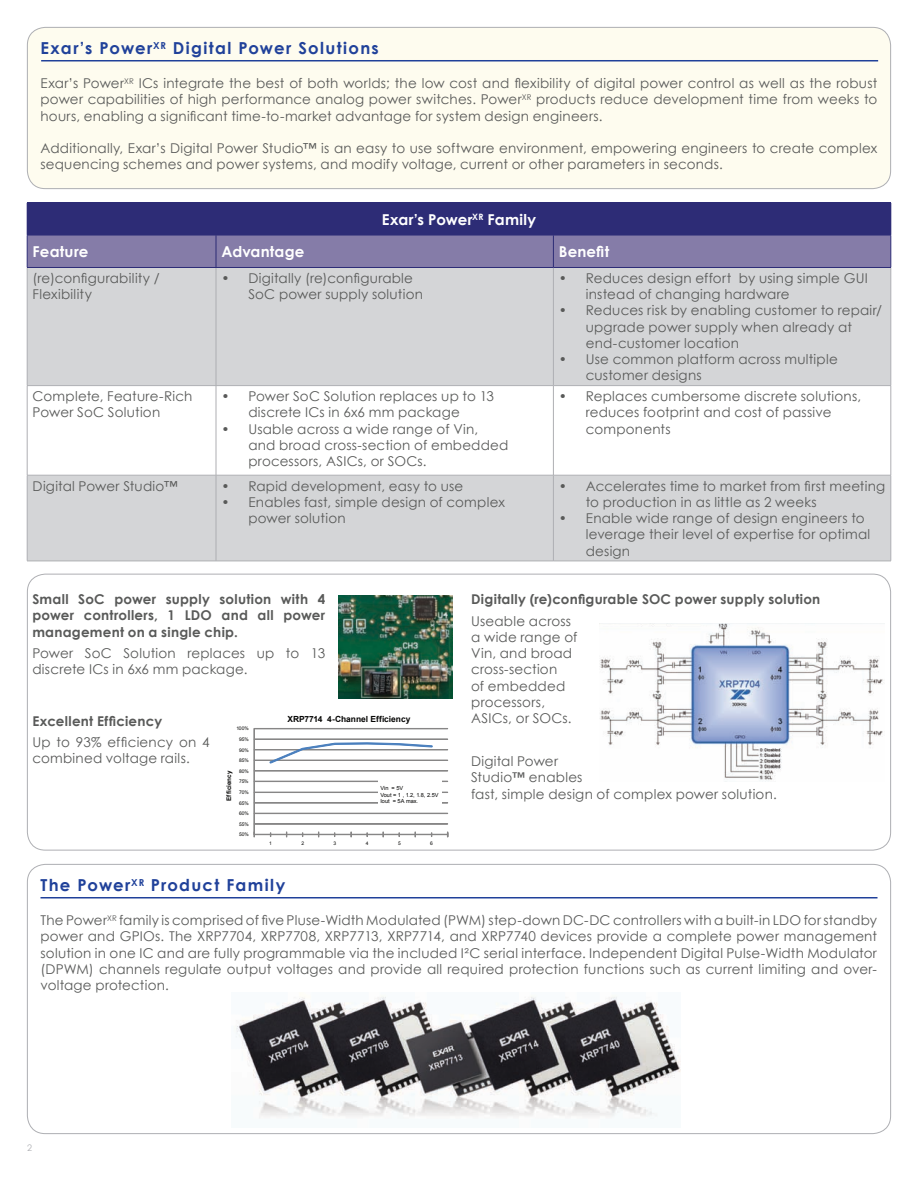
<style>
.page{position:relative;width:918px;height:1188px;background:#fff}
.page>*{position:absolute;margin:0;border:0;box-sizing:border-box;transform-origin:0 0}
.t1{font:700 16.5px "Century Gothic";letter-spacing:.08em;color:#20419a}
.t2{font:700 15px "Century Gothic";letter-spacing:.01em;color:#fff}
.t3{font:13.5px/16.2px "Century Gothic";letter-spacing:.015em;color:#595a59}
.t4{font:700 13.5px/16.2px "Century Gothic";letter-spacing:.02em;color:#595a59;text-align:justify}
.t5{font:9px "Century Gothic";color:#aeafb3}
.t6{font:700 8.4px "Arial";letter-spacing:-.005em;color:#050504}
.t7{font:700 6.3px "Arial";letter-spacing:-.005em;color:#050504}
.t8{font:5.7px/6.8px "Arial";letter-spacing:-.005em;color:#050504}
.t9{font:4.95px "Arial";letter-spacing:.005em;color:#050504}
.s1{font-weight:700}
</style>
<div class="page">
<div style="left:27px;top:27px;width:864px;height:162px;background:#fefcef;border-radius:18px"></div>
<div style="left:27px;top:27px;width:864px;height:162px;border:1px solid #aeafb3;border-radius:18px"></div>
<hr style="left:41px;top:60px;width:837px;height:1px;background:#20419a">
<hr style="left:40px;top:897px;width:838px;height:1px;background:#20419a">
<div style="left:27px;top:203px;width:864px;height:32px;background:#2d2c76"></div>
<div style="left:28px;top:236px;width:863px;height:31px;background:#857ca8"></div>
<div style="left:28px;top:268px;width:863px;height:293px;background:#d4d5d7"></div>
<svg style="left:28px;top:386px;width:863px;height:89px"></svg>
<hr style="left:27px;top:268px;width:1px;height:117px;background:#aeafb3">
<hr style="left:216px;top:268px;width:1px;height:117px;background:#aeafb3">
<hr style="left:553px;top:268px;width:1px;height:117px;background:#aeafb3">
<hr style="left:891px;top:268px;width:1px;height:117px;background:#aeafb3">
<hr style="left:27px;top:385px;width:189px;height:1px;background:#aeafb3">
<hr style="left:27px;top:386px;width:1px;height:89px;background:#aeafb3">
<hr style="left:216px;top:385px;width:337px;height:1px;background:#aeafb3">
<hr style="left:216px;top:386px;width:1px;height:89px;background:#aeafb3">
<hr style="left:553px;top:385px;width:338px;height:1px;background:#aeafb3">
<hr style="left:553px;top:386px;width:1px;height:89px;background:#aeafb3">
<hr style="left:891px;top:386px;width:1px;height:89px;background:#aeafb3">
<hr style="left:27px;top:475px;width:189px;height:1px;background:#aeafb3">
<hr style="left:27px;top:475px;width:1px;height:86px;background:#aeafb3">
<hr style="left:216px;top:475px;width:337px;height:1px;background:#aeafb3">
<hr style="left:216px;top:475px;width:1px;height:86px;background:#aeafb3">
<hr style="left:553px;top:475px;width:338px;height:1px;background:#aeafb3">
<hr style="left:553px;top:475px;width:1px;height:86px;background:#aeafb3">
<hr style="left:891px;top:475px;width:1px;height:86px;background:#aeafb3">
<hr style="left:27px;top:561px;width:189px;height:1px;background:#aeafb3">
<hr style="left:216px;top:561px;width:337px;height:1px;background:#aeafb3">
<hr style="left:553px;top:561px;width:338px;height:1px;background:#aeafb3">
<hr style="left:27px;top:235px;width:1px;height:32px;background:#2d2c76">
<hr style="left:891px;top:235px;width:1px;height:32px;background:#2d2c76">
<hr style="left:27px;top:267px;width:189px;height:1px;background:#2d2c76">
<hr style="left:553px;top:267px;width:338px;height:1px;background:#2d2c76">
<hr style="left:27px;top:202px;width:189px;height:1px;background:#2d2c76">
<hr style="left:216px;top:202px;width:337px;height:1px;background:#2d2c76">
<hr style="left:553px;top:202px;width:338px;height:1px;background:#2d2c76">
<hr style="left:891px;top:203px;width:1px;height:32px;background:#2d2c76">
<hr style="left:27px;top:235px;width:189px;height:1px;background:#2d2c76">
<hr style="left:553px;top:235px;width:338px;height:1px;background:#2d2c76">
<hr style="left:216px;top:235px;width:337px;height:1px;background:#2d2c76">
<hr style="left:216px;top:235px;width:1px;height:32px;background:#2d2c76">
<hr style="left:553px;top:235px;width:1px;height:32px;background:#2d2c76">
<hr style="left:216px;top:267px;width:337px;height:1px;background:#2d2c76">
<img style="left:236px;top:996px;width:445px;height:122px">
<img style="left:339px;top:595px;width:113px;height:104px">
<img style="left:599px;top:623px;width:286px;height:159px">
<hr style="left:254px;top:750px;width:194px;height:1px;background:#878686">
<hr style="left:254px;top:771px;width:194px;height:1px;background:#878686">
<div style="left:254px;top:728px;width:194px;height:1px;border:1px solid #878686"></div>
<div style="left:254px;top:739px;width:194px;height:1px;border:1px solid #878686"></div>
<div style="left:254px;top:749px;width:194px;height:1px;border:1px solid #878686"></div>
<div style="left:254px;top:760px;width:194px;height:1px;border:1px solid #878686"></div>
<div style="left:254px;top:770px;width:194px;height:1px;border:1px solid #878686"></div>
<div style="left:254px;top:781px;width:194px;height:1px;border:1px solid #878686"></div>
<div style="left:254px;top:792px;width:194px;height:1px;border:1px solid #878686"></div>
<div style="left:254px;top:803px;width:194px;height:1px;border:1px solid #878686"></div>
<div style="left:254px;top:813px;width:194px;height:1px;border:1px solid #878686"></div>
<div style="left:254px;top:824px;width:194px;height:1px;border:1px solid #878686"></div>
<div style="left:254px;top:729px;width:1px;height:106px;border:1px solid #878686"></div>
<div style="left:254px;top:834px;width:194px;height:1px;border:1px solid #878686"></div>
<svg style="left:270px;top:743px;width:163px;height:20px"></svg>
<div style="left:378px;top:780px;width:64px;height:28px;background:#fff"></div>
<p class="t1" style="left:40px;top:35px;width:340px">Exar’s Power<sup>XR</sup> Digital Power Solutions</p>
<p class="t3" style="left:40px;top:75px;width:838px;text-align:justify">Exar’s Power<sup>XR</sup> ICs integrate the best of both worlds; the low cost and flexibility of digital power control as well as the robust power capabilities of high performance analog power switches. Power<sup>XR</sup> products reduce development time from weeks to hours, enabling a significant time-to-market advantage for system design engineers.</p>
<p class="t3" style="left:40px;top:140px;width:838px">Additionally, Exar’s Digital Power Studio™ is an easy to use software environment, empowering engineers to create complex sequencing schemes and power systems, and modify voltage, current or other parameters in seconds.</p>
<p class="t2" style="left:382px;top:208px;width:156px">Exar’s Power<sup>XR</sup> Family</p>
<p class="t2" style="left:33px;top:240px;width:57px">Feature</p>
<p class="t2" style="left:221px;top:240px;width:84px">Advantage</p>
<p class="t2" style="left:559px;top:240px;width:52px">Benefit</p>
<p class="t3" style="left:33px;top:270px;width:129px">(re)configurability /<br>Flexibility</p>
<p class="t3" style="left:248px;top:270px;width:176px;text-indent:-27px">• Digitally (re)configurable<br>SoC power supply solution</p>
<p class="t3" style="left:586px;top:270px;width:284px;text-indent:-27px">• Reduces design effort by using simple GUI instead of changing hardware</p>
<p class="t3" style="left:586px;top:302px;width:298px;text-indent:-27px">• Reduces risk by enabling customer to repair/ upgrade power supply when already at end-customer location</p>
<p class="t3" style="left:586px;top:351px;width:254px;text-indent:-27px">• Use common platform across multiple customer designs</p>
<p class="t3" style="left:33px;top:388px;width:161px">Complete, Feature-Rich<br>Power SoC Solution</p>
<p class="t3" style="left:221px;top:388px;width:274px;text-align:center">• Power SoC Solution replaces up to 13 discrete ICs in 6x6 mm package</p>
<p class="t3" style="left:248px;top:420px;width:261px;text-indent:-27px">• Usable across a wide range of Vin, and broad cross-section of embedded processors, ASICs, or SOCs.</p>
<p class="t3" style="left:586px;top:388px;width:277px;text-indent:-27px">• Replaces cumbersome discrete solutions, reduces footprint and cost of passive components</p>
<p class="t3" style="left:33px;top:478px;width:146px">Digital Power Studio™</p>
<p class="t3" style="left:221px;top:478px;width:244px">• Rapid development, easy to use</p>
<p class="t3" style="left:248px;top:494px;width:258px;text-indent:-27px">• Enables fast, simple design of complex power solution</p>
<p class="t3" style="left:586px;top:478px;width:301px;text-indent:-27px">• Accelerates time to market from first meeting to production in as little as 2 weeks</p>
<p class="t3" style="left:586px;top:510px;width:286px;text-indent:-27px">• Enable wide range of design engineers to leverage their level of expertise for optimal design</p>
<p class="t4" style="left:32px;top:591px;width:294px">Small SoC power supply solution with 4 power controllers, 1 LDO and all power management on a single chip.</p>
<p class="t3" style="left:32px;top:645px;width:294px">Power SoC Solution replaces up to 13 discrete ICs in 6x6 mm package.</p>
<p class="t4" style="left:32px;top:712px;width:131px">Excellent Efficiency</p>
<p class="t3" style="left:32px;top:734px;width:179px">Up to 93% efficiency on 4 combined voltage rails.</p>
<p class="t6" style="left:287px;top:713px;width:124px">XRP7714 4-Channel Efficiency</p>
<p class="t9" style="left:236px;top:725px;width:14px">100%</p>
<p class="t9" style="left:239px;top:736px;width:11px">95%</p>
<p class="t9" style="left:239px;top:747px;width:11px">90%</p>
<p class="t9" style="left:239px;top:757px;width:11px">85%</p>
<p class="t9" style="left:239px;top:768px;width:11px">80%</p>
<p class="t7" style="left:225px;top:801px;width:31px;rotate:-90deg">Efficiency</p>
<p class="t9" style="left:239px;top:778px;width:11px">75%</p>
<p class="t9" style="left:239px;top:789px;width:11px">70%</p>
<p class="t9" style="left:239px;top:800px;width:11px">65%</p>
<p class="t9" style="left:239px;top:810px;width:11px">60%</p>
<p class="t9" style="left:239px;top:821px;width:11px">55%</p>
<p class="t9" style="left:239px;top:831px;width:11px">50%</p>
<p class="t8" style="left:380px;top:784px;width:60px">Vin = 5V<br>Vout = 1 , 1.2, 1.8, 2.5V<br>Iout = 5A max.</p>
<p class="t9" style="left:269px;top:840px;width:4px">1</p>
<p class="t9" style="left:301px;top:840px;width:4px">2</p>
<p class="t9" style="left:334px;top:840px;width:4px">3</p>
<p class="t9" style="left:366px;top:840px;width:4px">4</p>
<p class="t9" style="left:398px;top:840px;width:4px">5</p>
<p class="t9" style="left:430px;top:840px;width:4px">6</p>
<p class="t4" style="left:471px;top:591px;width:351px">Digitally (re)configurable SOC power supply solution</p>
<p class="t3" style="left:471px;top:613px;width:108px">Useable across a wide range of<br>Vin, and broad cross-section<br>of embedded processors,<br>ASICs, or SOCs.</p>
<p class="t3" style="left:471px;top:753px;width:307px">Digital Power<br>Studio<span class="s1">™</span> enables<br>fast, simple design of complex power solution.</p>
<p class="t1" style="left:40px;top:872px;width:246px">The Power<sup>XR</sup> Product Family</p>
<p class="t3" style="left:40px;top:912px;width:838px;text-align:justify">The Power<sup>XR</sup> family is comprised of five Pluse-Width Modulated (PWM) step-down DC-DC controllers with a built-in LDO for standby power and GPIOs. The XRP7704, XRP7708, XRP7713, XRP7714, and XRP7740 devices provide a complete power management solution in one IC and are fully programmable via the included I²C serial interface. Independent Digital Pulse-Width Modulator (DPWM) channels regulate output voltages and provide all required protection functions such as current limiting and over&shy;voltage protection.</p>
<p class="t5" style="left:27px;top:1141px;width:6px">2</p>
</div>
